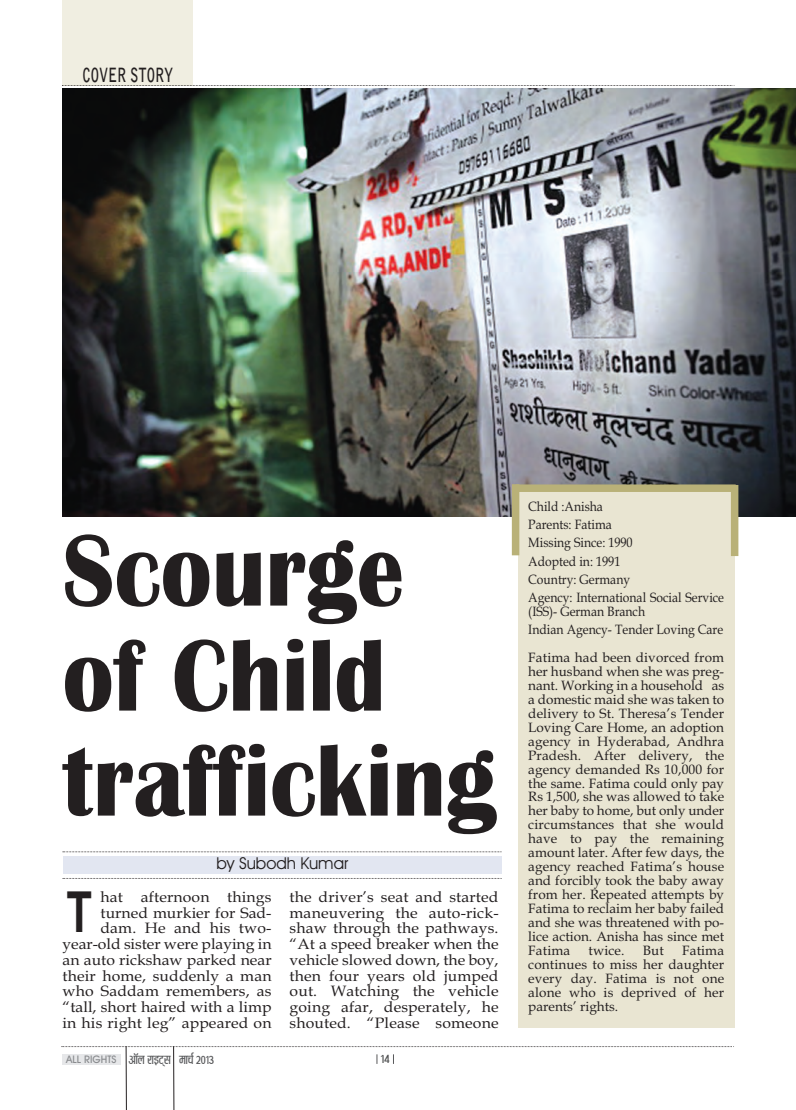
<style>
.page{position:relative;width:796px;height:1110px;background:#fff}
.page>*{position:absolute;margin:0;border:0;box-sizing:border-box;transform-origin:0 0}
.t1{font:700 105px/105px "Britannic";color:#231f20;scale:.9 1}
.t2{font:700 56.7px "Arial";color:#231f20;scale:.74 1}
.t3{font:700 19.5px "Bell Gothic Std";color:#231f20;scale:.7 1}
.t4{font:16.5px "Avant Garde IT Cby BT";color:#231f20}
.t5{font:15px/15.8px "Book Antiqua";letter-spacing:.01em;color:#231f20;text-align:right;scale:1.05 1}
.t6{font:15px "Bhaskar 2";color:#57585a;scale:.95 1}
.t7{font:15px "Bhaskar 2";color:#4b4c4d}
.t8{font:13.5px/14px "Book Antiqua";color:#231f20;text-align:justify}
.t9{font:13.5px/18.1px "Book Antiqua";color:#231f20;scale:.9 1}
.s1{font-family:"Avant Garde IT Cby BT";font-weight:500;font-size:10.5px;color:#8a8c8f}
</style>
<div class="page">
<svg style="left:62px;top:1046px;width:672px;height:1px"></svg>
<div style="left:62px;top:1054px;width:58px;height:11px;background:#e6e7e9"></div>
<hr style="left:126px;top:1046px;width:1px;height:64px;background:#231f20">
<hr style="left:173px;top:1046px;width:1px;height:64px;background:#231f20">
<div style="left:62px;top:0;width:131px;height:85px;background:#f0eee1"></div>
<svg style="left:62px;top:85px;width:672px;height:1px"></svg>
<img style="left:62px;top:88px;width:733px;height:429px">
<div style="left:63px;top:857px;width:438px;height:17px;background:#e2e6f1"></div>
<svg style="left:63px;top:851px;width:438px;height:1px"></svg>
<svg style="left:63px;top:878px;width:439px;height:1px"></svg>
<div style="left:517px;top:491px;width:217px;height:536px;background:#e9e5d2"></div>
<div style="left:515px;top:484px;width:220px;height:8px;background:#b9b178"></div>
<div style="left:511px;top:484px;width:8px;height:71px;background:#b9b178"></div>
<div style="left:730px;top:485px;width:8px;height:71px;background:#b9b178"></div>
<p class="t3" style="left:82px;top:64px;width:131px">COVER STORY</p>
<p class="t1" style="left:62px;top:527px;width:483px">Scourge of Child trafficking</p>
<p class="t4" style="left:216px;top:854px;width:133px">by Subodh Kumar</p>
<p class="t5" style="left:62px;top:891px;width:200px">hat afternoon things turned murkier for Sad&shy;dam. He and his two&shy;year-old sister were playing in an auto rickshaw parked near their home, suddenly a man who Saddam remembers, as “tall, short haired with a limp in his right leg” appeared on</p>
<p class="t5" style="left:289px;top:891px;width:200px;text-align:justify">the driver’s seat and started maneuvering the auto-rick&shy;shaw through the pathways. “At a speed breaker when the vehicle slowed down, the boy, then four years old jumped out. Watching the vehicle going afar, desperately, he shouted. “Please someone</p>
<p class="t2" style="left:66px;top:879px;width:36px">T</p>
<p class="t6" style="left:66px;top:1050px;width:157px"><span class="s1">ALL RIGHTS</span> ¥æòÜ ÚUæ§ÅU÷â U×æ¿ü 2013</p>
<p class="t7" style="left:380px;top:1049px;width:11px">14</p>
<p class="t9" style="left:528px;top:499px;width:219px">Child :Anisha<br>Parents: Fatima<br>Missing Since: 1990<br>Adopted in: 1991<br>Country: Germany<br>Agency: International Social Service</p>
<p class="t9" style="left:528px;top:604px;width:218px">(ISS)- German Branch<br>Indian Agency- Tender Loving Care</p>
<p class="t8" style="left:528px;top:652px;width:197px">Fatima had been divorced from her husband when she was preg&shy;nant. Working in a household as a domestic maid she was taken to delivery to St. Theresa’s Tender Loving Care Home, an adoption agency in Hyderabad, Andhra Pradesh. After delivery, the agency demanded Rs 10,000 for the same. Fatima could only pay Rs 1,500, she was allowed to take her baby to home, but only under circumstances that she would have to pay the remaining amount later. After few days, the agency reached Fatima’s house and forcibly took the baby away from her. Repeated attempts by Fatima to reclaim her baby failed and she was threatened with po&shy;lice action. Anisha has since met Fatima</p>
<p class="t8" style="left:528px;top:945px;width:197px;text-indent:154px">Fatima continues to miss her daughter every day. Fatima is not one alone who is deprived of her parents’ rights.</p>
<p class="t8" style="left:588px;top:945px;width:38px">twice.</p>
<p class="t8" style="left:642px;top:945px;width:23px">But</p>
</div>
